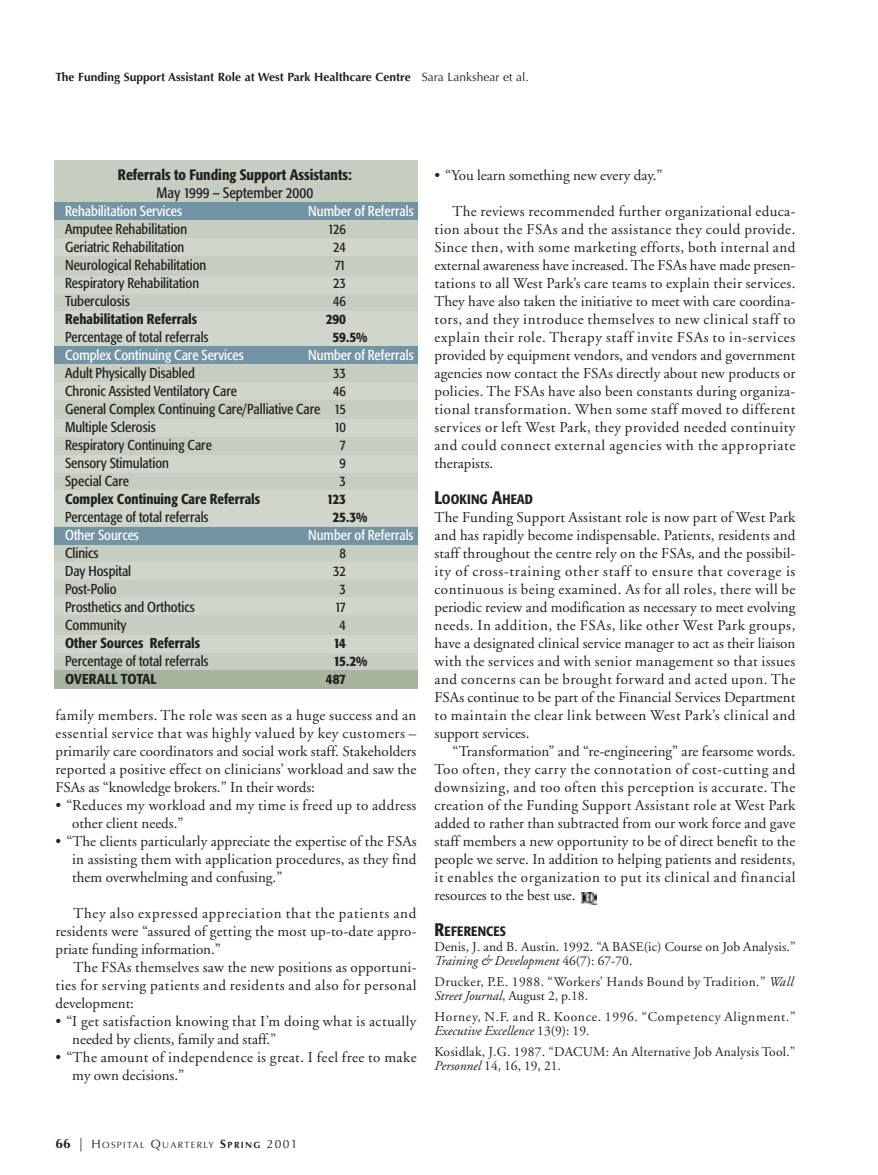
<style>
.page{position:relative;width:878px;height:1175px;background:#fff}
.page>*{position:absolute;margin:0;border:0;box-sizing:border-box;transform-origin:0 0}
.t1{font:15px/18px "Adobe Garamond";letter-spacing:.015em;color:#231f20;text-align:justify}
.t2{font:500 condensed 15px "Formata";color:#231f20}
.t3{font:condensed 15px "Formata";color:#231f20}
.t4{font:condensed 14.25px/18px "Formata";color:#231f20;text-align:justify}
.t5{font:condensed 14.25px "Formata";color:#fff}
.t6{font:500 condensed 14.25px "Formata";color:#231f20}
.t7{font:13.5px/14.2px "Adobe Garamond";letter-spacing:.015em;color:#231f20}
.t8{font:13.5px/14.2px "Adobe Garamond";letter-spacing:.035em;color:#231f20}
.t9{font:13.5px/14.2px "Adobe Garamond";letter-spacing:.05em;color:#231f20}
.t10{font:500 condensed 13.5px "Formata";letter-spacing:.015em;color:#231f20}
.t11{font:700 12px "Optima";color:#231f20}
.t12{font:9px "Optima";letter-spacing:.15em;color:#231f20}
.s1{font-weight:400}
.s2{font-size:18px}
.s3{font-style:italic}
.s4{font-weight:700;font-size:13.5px}
.s5{font-size:13.5px}
.s6{font-size:12px}
.s7{font-weight:700;font-size:12px}
.s8{font-weight:700}
</style>
<div class="page">
<div style="left:54px;top:160px;width:364px;height:526px;background:#c6cdc1"></div>
<div style="left:54px;top:202px;width:364px;height:18px;background:#7394a3"></div>
<div style="left:54px;top:346px;width:364px;height:18px;background:#7394a3"></div>
<div style="left:54px;top:527px;width:364px;height:17px;background:#7394a3"></div>
<div style="left:54px;top:670px;width:364px;height:19px;background:#a7b59f"></div>
<div style="left:54px;top:238px;width:364px;height:18px;background:#d0d6cc"></div>
<div style="left:54px;top:382px;width:364px;height:18px;background:#d0d6cc"></div>
<div style="left:54px;top:419px;width:364px;height:17px;background:#d0d6cc"></div>
<div style="left:54px;top:455px;width:364px;height:18px;background:#d0d6cc"></div>
<div style="left:54px;top:562px;width:364px;height:18px;background:#d0d6cc"></div>
<div style="left:54px;top:597px;width:364px;height:18px;background:#d0d6cc"></div>
<div style="left:54px;top:635px;width:364px;height:18px;background:#d0d6cc"></div>
<div style="left:54px;top:490px;width:364px;height:35px;background:#d0d6cc"></div>
<div style="left:54px;top:276px;width:364px;height:17px;background:#d0d6cc"></div>
<div style="left:54px;top:311px;width:364px;height:35px;background:#d0d6cc"></div>
<img style="left:582px;top:893px;width:15px;height:11px">
<p class="t11" style="left:56px;top:72px;width:474px">The Funding Support Assistant Role at West Park Healthcare Centre <span class="s1">Sara Lankshear et al.</span></p>
<p class="t2" style="left:118px;top:169px;width:235px">Referrals to Funding Support Assistants:</p>
<p class="t3" style="left:156px;top:187px;width:158px">May 1999 – September 2000</p>
<p class="t5" style="left:65px;top:205px;width:118px">Rehabilitation Services</p>
<p class="t5" style="left:308px;top:205px;width:107px">Number of Referrals</p>
<p class="t4" style="left:65px;top:221px;width:124px">Amputee Rehabilitation</p>
<p class="t4" style="left:328px;top:221px;width:20px">126</p>
<p class="t4" style="left:65px;top:239px;width:121px">Geriatric Rehabilitation</p>
<p class="t4" style="left:333px;top:239px;width:14px">24</p>
<p class="t4" style="left:65px;top:257px;width:143px">Neurological Rehabilitation</p>
<p class="t4" style="left:334px;top:257px;width:13px">71</p>
<p class="t4" style="left:65px;top:275px;width:136px">Respiratory Rehabilitation</p>
<p class="t4" style="left:333px;top:275px;width:14px">23</p>
<p class="t4" style="left:65px;top:293px;width:66px">Tuberculosis</p>
<p class="t4" style="left:333px;top:293px;width:15px">46</p>
<p class="t6" style="left:65px;top:313px;width:134px">Rehabilitation Referrals</p>
<p class="t6" style="left:326px;top:313px;width:22px">290</p>
<p class="t4" style="left:65px;top:329px;width:145px">Percentage of total referrals</p>
<p class="t6" style="left:332px;top:331px;width:36px">59.5%</p>
<p class="t5" style="left:65px;top:349px;width:180px">Complex Continuing Care Services</p>
<p class="t5" style="left:308px;top:349px;width:107px">Number of Referrals</p>
<p class="t4" style="left:65px;top:365px;width:131px">Adult Physically Disabled</p>
<p class="t4" style="left:333px;top:365px;width:14px">33</p>
<p class="t4" style="left:65px;top:383px;width:173px">Chronic Assisted Ventilatory Care</p>
<p class="t4" style="left:65px;top:383px;width:282px;text-indent:268px">46<br>General Complex Continuing Care/Palliative Care 15<br>Multiple Sclerosis</p>
<p class="t4" style="left:334px;top:419px;width:14px">10</p>
<p class="t4" style="left:65px;top:437px;width:148px">Respiratory Continuing Care</p>
<p class="t4" style="left:339px;top:437px;width:8px">7</p>
<p class="t4" style="left:65px;top:455px;width:105px">Sensory Stimulation</p>
<p class="t4" style="left:339px;top:455px;width:8px">9</p>
<p class="t4" style="left:65px;top:473px;width:66px">Special Care</p>
<p class="t4" style="left:339px;top:473px;width:8px">3</p>
<p class="t6" style="left:65px;top:493px;width:196px">Complex Continuing Care Referrals</p>
<p class="t6" style="left:327px;top:493px;width:21px">123</p>
<p class="t4" style="left:65px;top:509px;width:145px">Percentage of total referrals</p>
<p class="t6" style="left:332px;top:511px;width:36px">25.3%</p>
<p class="t5" style="left:65px;top:529px;width:75px">Other Sources</p>
<p class="t5" style="left:308px;top:529px;width:107px">Number of Referrals</p>
<p class="t4" style="left:65px;top:545px;width:35px">Clinics</p>
<p class="t4" style="left:339px;top:545px;width:8px">8</p>
<p class="t4" style="left:65px;top:563px;width:68px">Day Hospital</p>
<p class="t4" style="left:333px;top:563px;width:14px">32</p>
<p class="t4" style="left:65px;top:581px;width:53px">Post-Polio</p>
<p class="t4" style="left:339px;top:581px;width:8px">3</p>
<p class="t4" style="left:65px;top:599px;width:131px">Prosthetics and Orthotics</p>
<p class="t4" style="left:335px;top:599px;width:13px">17</p>
<p class="t4" style="left:65px;top:617px;width:63px">Community</p>
<p class="t4" style="left:339px;top:617px;width:8px">4</p>
<p class="t6" style="left:65px;top:637px;width:137px">Other Sources Referrals</p>
<p class="t6" style="left:333px;top:637px;width:14px">14</p>
<p class="t4" style="left:65px;top:653px;width:145px">Percentage of total referrals</p>
<p class="t6" style="left:333px;top:655px;width:35px">15.2%</p>
<p class="t6" style="left:65px;top:673px;width:93px">OVERALL TOTAL</p>
<p class="t6" style="left:326px;top:673px;width:22px">487</p>
<p class="t1" style="left:56px;top:708px;width:362px">family members. The role was seen as a huge success and an essential service that was highly valued by key customers – primarily care coordinators and social work staff. Stakeholders reported a positive effect on clinicians’ workload and saw the FSAs as “knowledge brokers.” In their words:</p>
<p class="t1" style="left:72px;top:798px;width:346px;text-indent:-17px">• “Reduces my workload and my time is freed up to address other client needs.”</p>
<p class="t1" style="left:72px;top:834px;width:346px;text-indent:-17px">• “The clients particularly appreciate the expertise of the FSAs in assisting them with application procedures, as they find them overwhelming and confusing.”</p>
<p class="t1" style="left:56px;top:906px;width:362px;text-indent:18px">They also expressed appreciation that the patients and residents were “assured of getting the most up-to-date appro&shy;priate funding information.”</p>
<p class="t1" style="left:56px;top:960px;width:362px;text-indent:18px">The FSAs themselves saw the new positions as opportuni&shy;ties for serving patients and residents and also for personal development:</p>
<p class="t1" style="left:72px;top:1014px;width:346px;text-indent:-17px">• “I get satisfaction knowing that I’m doing what is actually needed by clients, family and staff.”</p>
<p class="t1" style="left:72px;top:1050px;width:346px;text-indent:-17px">• “The amount of independence is great. I feel free to make my own decisions.”</p>
<p class="t1" style="left:434px;top:168px;width:229px">• “You learn something new every day.”</p>
<p class="t1" style="left:434px;top:204px;width:362px;text-indent:18px">The reviews recommended further organizational educa&shy;tion about the FSAs and the assistance they could provide.<br>Since then, with some marketing efforts, both internal and external awareness have increased. The FSAs have made presen&shy;tations to all West Park’s care teams to explain their services.<br>They have also taken the initiative to meet with care coordina&shy;tors, and they introduce themselves to new clinical staff to explain their role. Therapy staff invite FSAs to in-services provided by equipment vendors, and vendors and government agencies now contact the FSAs directly about new products or policies. The FSAs have also been constants during organiza&shy;tional transformation. When some staff moved to different services or left West Park, they provided needed continuity and could connect external agencies with the appropriate therapists.</p>
<p class="t10" style="left:434px;top:494px;width:100px"><span class="s2">L</span>OOKING <span class="s2">A</span>HEAD</p>
<p class="t1" style="left:434px;top:510px;width:362px">The Funding Support Assistant role is now part of West Park and has rapidly become indispensable. Patients, residents and staff throughout the centre rely on the FSAs, and the possibil&shy;ity of cross-training other staff to ensure that coverage is continuous is being examined. As for all roles, there will be periodic review and modification as necessary to meet evolving needs. In addition, the FSAs, like other West Park groups, have a designated clinical service manager to act as their liaison with the services and with senior management so that issues and concerns can be brought forward and acted upon. The FSAs continue to be part of the Financial Services Department to maintain the clear link between West Park’s clinical and support services.</p>
<p class="t1" style="left:434px;top:744px;width:362px;text-indent:18px">“Transformation” and “re-engineering” are fearsome words.<br>Too often, they carry the connotation of cost-cutting and downsizing, and too often this perception is accurate. The creation of the Funding Support Assistant role at West Park added to rather than subtracted from our work force and gave staff members a new opportunity to be of direct benefit to the people we serve. In addition to helping patients and residents, it enables the organization to put its clinical and financial resources to the best use.</p>
<p class="t10" style="left:434px;top:926px;width:73px"><span class="s2">R</span>EFERENCES</p>
<p class="t7" style="left:434px;top:940px;width:362px">Denis, J. and B. Austin. 1992. “A BASE(ic) Course on Job Analysis.”<br><span class="s3">Training &amp; Development</span> 46(7): 67-70.</p>
<p class="t8" style="left:434px;top:975px;width:360px">Drucker, P.E. 1988. “Workers’ Hands Bound by Tradition.” <span class="s3">Wall<br>Street Journal</span>, August 2, p.18.</p>
<p class="t9" style="left:434px;top:1010px;width:362px">Horney, N.F. and R. Koonce. 1996. “Competency Alignment.”<br><span class="s3">Executive Excellence</span> 13(9): 19.</p>
<p class="t7" style="left:434px;top:1045px;width:362px">Kosidlak, J.G. 1987. “DACUM: An Alternative Job Analysis Tool.”<br><span class="s3">Personnel</span> 14, 16, 19, 21.</p>
<p class="t12" style="left:56px;top:1141px;width:243px"><span class="s4">66</span> <span class="s5">|</span> <span class="s6">H</span>OSPITAL <span class="s6">Q</span>UARTERLY <span class="s7">S</span><span class="s8">PRING</span> <span class="s6">2001</span></p>
</div>
